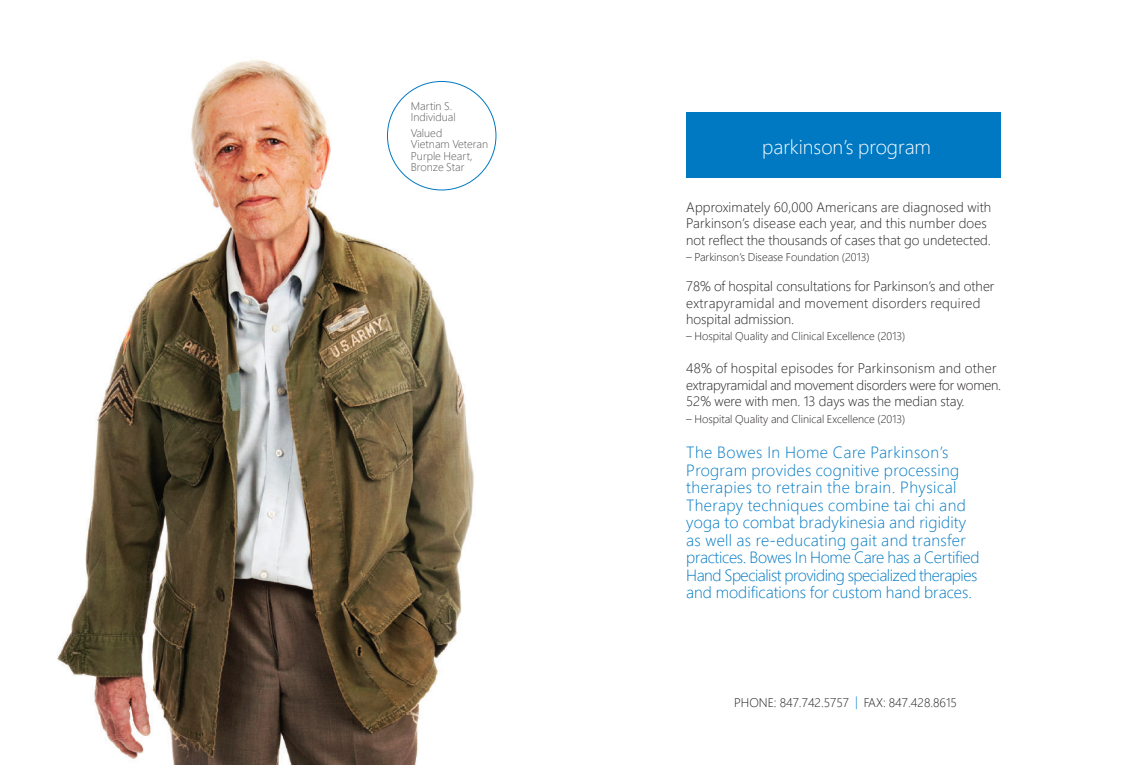
<style>
.page{position:relative;width:1125px;height:765px;background:#fff}
.page>*{position:absolute;margin:0;border:0;box-sizing:border-box;transform-origin:0 0}
.t1{font:300 20px "Segoe Pro";color:#fff}
.t2{font:300 16.25px/17.5px "Segoe Pro";letter-spacing:.01em;color:#0079c2}
.t3{font:300 13.75px/16.5px "Segoe Pro";color:#231f20}
.t4{font:300 12.5px "Segoe Pro";color:#231f20}
.t5{font:300 11.25px "Segoe Pro";color:#231f20}
.t6{font:300 11.25px/11.2px "Segoe Pro";color:#57585a}
.s1{color:#0079c2}
</style>
<div class="page">
<div style="left:686px;top:112px;width:315px;height:66px;background:#0079c2"></div>
<img style="left:57px;top:59px;width:440px;height:706px">
<p class="t6" style="left:411px;top:100px;width:46px">Martin S.<br>Individual</p>
<p class="t6" style="left:411px;top:127px;width:79px">Valued<br>Vietnam Veteran<br>Purple Heart,<br>Bronze Star</p>
<h1 class="t1" style="left:762px;top:133px;width:170px">parkinson’s program</h1>
<p class="t3" style="left:686px;top:198px;width:307px">Approximately 60,000 Americans are diagnosed with<br>Parkinson’s disease each year, and this number does not reflect the thousands of cases that go undetected.</p>
<p class="t5" style="left:686px;top:249px;width:185px">– Parkinson’s Disease Foundation (2013)</p>
<p class="t3" style="left:686px;top:278px;width:310px">78% of hospital consultations for Parkinson’s and other extrapyramidal and movement disorders required hospital admission.</p>
<p class="t5" style="left:686px;top:329px;width:221px">– Hospital Quality and Clinical Excellence (2013)</p>
<p class="t3" style="left:686px;top:360px;width:316px">48% of hospital episodes for Parkinsonism and other extrapyramidal and movement disorders were for women.<br>52% were with men. 13 days was the median stay.</p>
<p class="t5" style="left:686px;top:411px;width:221px">– Hospital Quality and Clinical Excellence (2013)</p>
<p class="t2" style="left:686px;top:443px;width:295px">The Bowes In Home Care Parkinson’s Program provides cognitive processing therapies to retrain the brain. Physical Therapy techniques combine tai chi and yoga to combat bradykinesia and rigidity as well as re-educating gait and transfer practices. Bowes In Home Care has a Certified Hand Specialist providing specialized therapies and modifications for custom hand braces.</p>
<p class="t4" style="left:734px;top:694px;width:224px">PHONE: 847.742.5757 <span class="s1">|</span> FAX: 847.428.8615</p>
</div>
